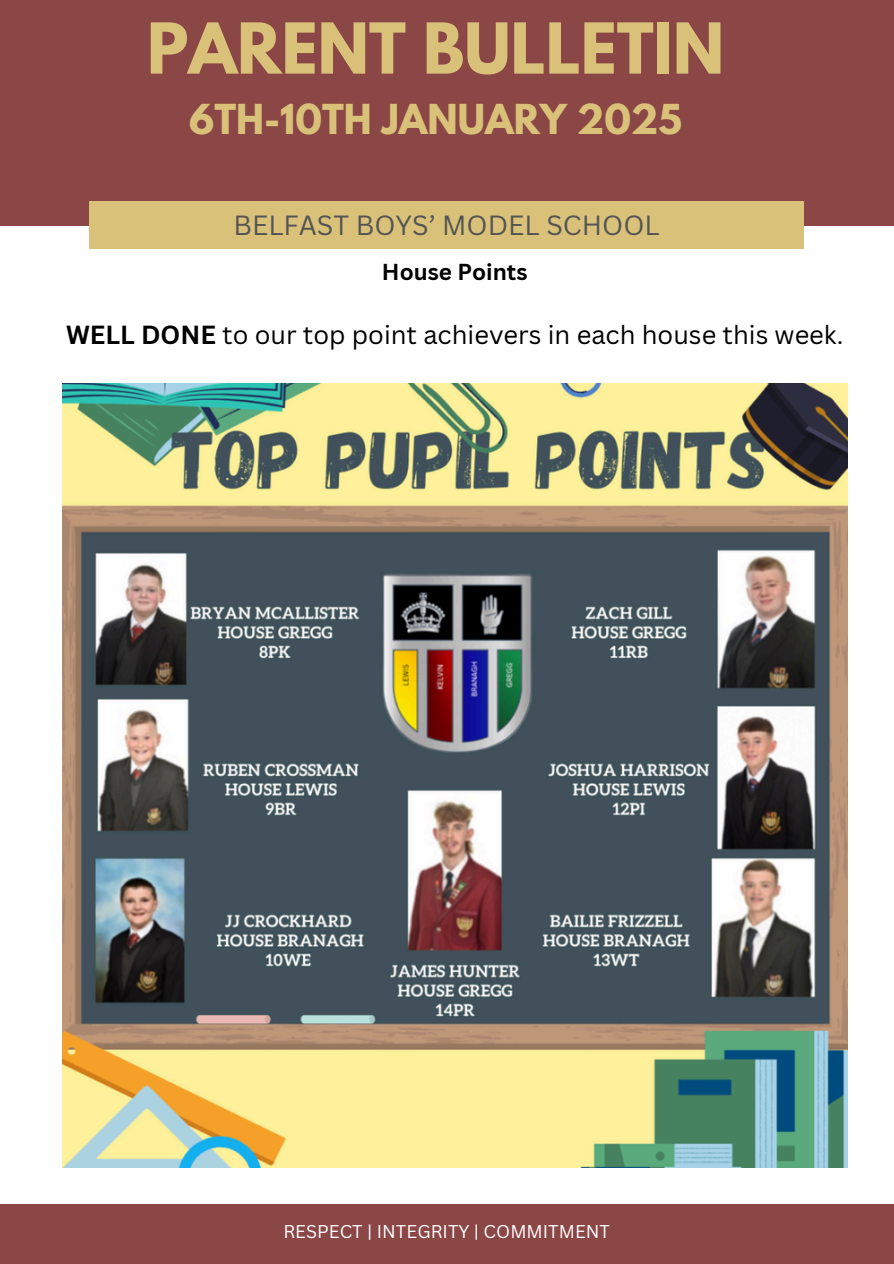
<style>
.page{position:relative;width:894px;height:1264px;background:#fff}
.page>*{position:absolute;margin:0;border:0;box-sizing:border-box;transform-origin:0 0}
.t1{font:700 62.1px "League Spartan";color:#d9c179}
.t2{font:700 36.6px "League Spartan";color:#d9c179}
.t3{font:27px "Canva Sans";color:#545454}
.t4{font:25.5px "Canva Sans";color:#000}
.t5{font:700 22.5px "Canva Sans";color:#000}
.t6{font:18px "Canva Sans";color:#fff}
.s1{font-weight:700}
</style>
<div class="page">
<div style="left:0;top:0;width:893px;height:225px;background:#8b4646"></div>
<div style="left:89px;top:202px;width:715px;height:47px;background:#d9c179"></div>
<div style="left:0;top:1204px;width:893px;height:59px;background:#8b4646"></div>
<img style="left:63px;top:383px;width:784px;height:784px">
<h1 class="t1" style="left:147px;top:18px;width:578px">PARENT BULLETIN</h1>
<h1 class="t2" style="left:189px;top:101px;width:494px">6TH-10TH JANUARY 2025</h1>
<h2 class="t3" style="left:233px;top:206px;width:427px">BELFAST BOYS’ MODEL SCHOOL</h2>
<h3 class="t5" style="left:382px;top:256px;width:147px">House Points</h3>
<p class="t4" style="left:66px;top:317px;width:778px"><span class="s1">WELL DONE</span> to our top point achievers in each house this week.</p>
<h4 class="t6" style="left:283px;top:1218px;width:328px">RESPECT | INTEGRITY | COMMITMENT</h4>
</div>
